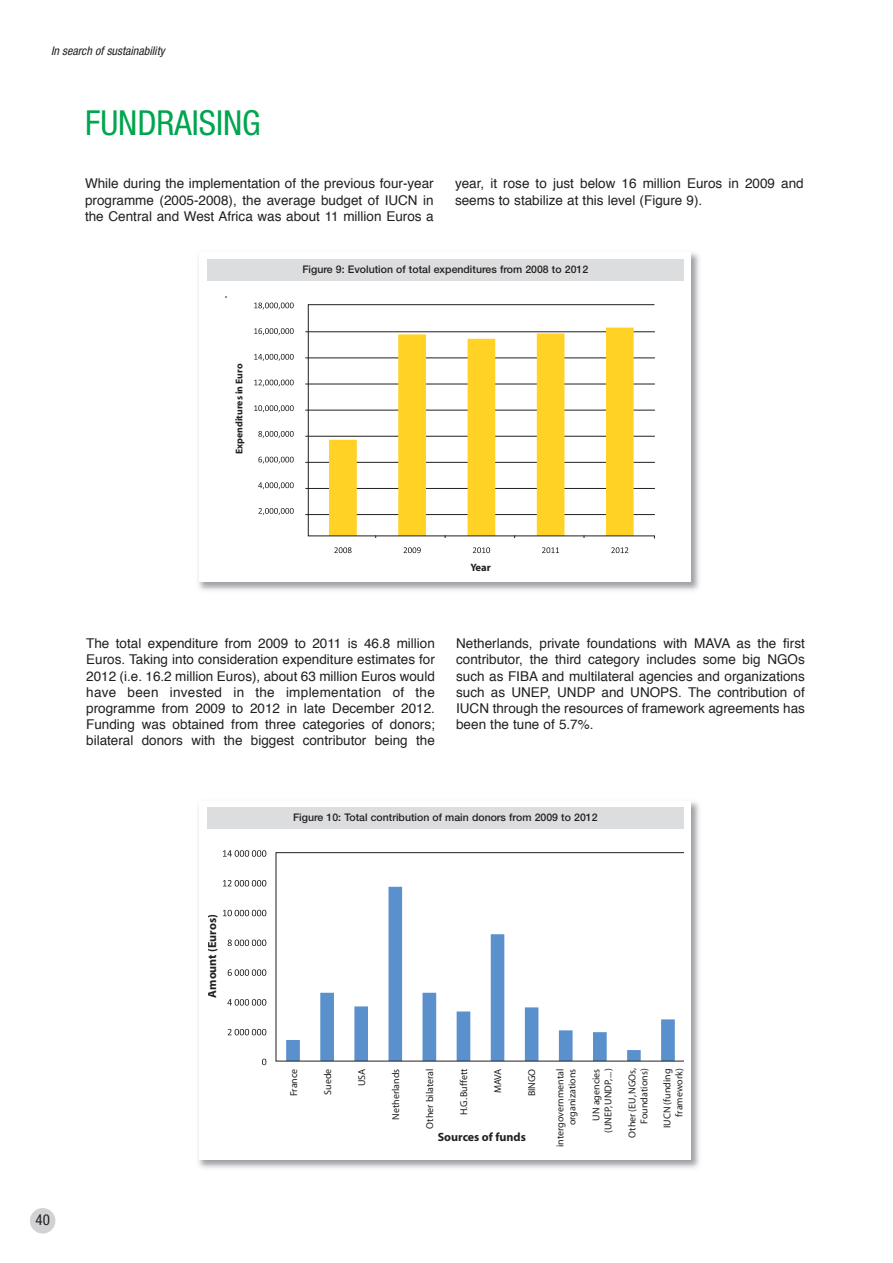
<style>
.page{position:relative;width:893px;height:1263px;background:#fff}
.page>*{position:absolute;margin:0;border:0;box-sizing:border-box;transform-origin:0 0}
.t1{font:condensed 34.5px "Helvetica Neue";color:#00a54f}
.t2{font:condensed 15px "Helvetica Neue";color:#231f20}
.t3{font:13.5px/16.2px "Helvetica";color:#231f20;text-align:justify}
.t4{font:700 12px "Myriad";color:#231f20}
.t5{font:italic condensed 12px "Helvetica Neue";color:#231f20}
.t6{font:700 10.65px "Myriad";color:#231f20}
.t7{font:500 10.5px "Helvetica Neue";color:#231f20}
.t8{font:10.05px/12px "Myriad";color:#231f20;text-align:right}
.t9{font:700 9.75px "Myriad";color:#231f20}
</style>
<div class="page">
<img style="left:198px;top:252px;width:501px;height:339px">
<div style="left:199px;top:252px;width:492px;height:330px;background:#fff"></div>
<hr style="left:305px;top:331px;width:350px;height:1px;background:#231f20">
<hr style="left:305px;top:357px;width:350px;height:1px;background:#231f20">
<hr style="left:305px;top:384px;width:350px;height:1px;background:#231f20">
<hr style="left:305px;top:410px;width:350px;height:1px;background:#231f20">
<hr style="left:305px;top:436px;width:350px;height:1px;background:#231f20">
<hr style="left:305px;top:462px;width:350px;height:1px;background:#231f20">
<hr style="left:305px;top:488px;width:350px;height:1px;background:#231f20">
<hr style="left:305px;top:514px;width:350px;height:1px;background:#231f20">
<svg style="left:307px;top:304px;width:348px;height:235px"></svg>
<svg style="left:258px;top:508px;width:36px;height:7px"></svg>
<svg style="left:258px;top:482px;width:36px;height:7px"></svg>
<svg style="left:258px;top:457px;width:36px;height:7px"></svg>
<svg style="left:258px;top:431px;width:36px;height:7px"></svg>
<svg style="left:254px;top:405px;width:40px;height:7px"></svg>
<svg style="left:254px;top:380px;width:40px;height:7px"></svg>
<svg style="left:254px;top:354px;width:40px;height:7px"></svg>
<svg style="left:254px;top:328px;width:40px;height:7px"></svg>
<svg style="left:254px;top:303px;width:40px;height:6px"></svg>
<svg style="left:334px;top:547px;width:18px;height:6px"></svg>
<svg style="left:404px;top:547px;width:17px;height:6px"></svg>
<svg style="left:473px;top:547px;width:17px;height:6px"></svg>
<svg style="left:542px;top:547px;width:17px;height:6px"></svg>
<svg style="left:611px;top:547px;width:17px;height:6px"></svg>
<div style="left:207px;top:260px;width:477px;height:21px;background:#dcdddf"></div>
<img style="left:198px;top:801px;width:501px;height:367px">
<div style="left:199px;top:801px;width:492px;height:358px;background:#fff"></div>
<svg style="left:275px;top:852px;width:408px;height:209px"></svg>
<svg style="left:262px;top:1059px;width:4px;height:6px"></svg>
<svg style="left:228px;top:1029px;width:38px;height:6px"></svg>
<svg style="left:227px;top:999px;width:39px;height:7px"></svg>
<svg style="left:228px;top:969px;width:38px;height:7px"></svg>
<svg style="left:228px;top:939px;width:38px;height:7px"></svg>
<svg style="left:223px;top:910px;width:43px;height:6px"></svg>
<svg style="left:223px;top:880px;width:43px;height:6px"></svg>
<svg style="left:223px;top:850px;width:43px;height:7px"></svg>
<div style="left:207px;top:808px;width:477px;height:21px;background:#dcdddf"></div>
<div style="left:30px;top:1208px;width:25px;height:25px;background:#d1d2d4;border-radius:50%"></div>
<p class="t5" style="left:51px;top:46px;width:115px">In search of sustainability</p>
<h1 class="t1" style="left:85px;top:110px;width:177px">FUNDRAISING</h1>
<p class="t3" style="left:85px;top:177px;width:350px">While during the implementation of the previous four-year programme (2005-2008), the average budget of IUCN in the Central and West Africa was about 11 million Euros a</p>
<p class="t3" style="left:455px;top:177px;width:350px">year, it rose to just below 16 million Euros in 2009 and seems to stabilize at this level (Figure 9).</p>
<p class="t9" style="left:235px;top:454px;width:92px;rotate:-90deg">Expenditures in Euro</p>
<p class="t7" style="left:302px;top:266px;width:287px">Figure 9: Evolution of total expenditures from 2008 to 2012</p>
<p class="t6" style="left:470px;top:564px;width:22px">Year</p>
<p class="t3" style="left:86px;top:636px;width:350px">The total expenditure from 2009 to 2011 is 46.8 million Euros. Taking into consideration expenditure estimates for 2012 (i.e. 16.2 million Euros), about 63 million Euros would have been invested in the implementation of the programme from 2009 to 2012 in late December 2012.<br>Funding was obtained from three categories of donors; bilateral donors with the biggest contributor being the</p>
<p class="t3" style="left:456px;top:636px;width:350px">Netherlands, private foundations with MAVA as the first contributor, the third category includes some big NGOs such as FIBA and multilateral agencies and organizations such as UNEP, UNDP and UNOPS. The contribution of IUCN through the resources of framework agreements has been the tune of 5.7%.</p>
<p class="t2" style="left:35px;top:1214px;width:16px">40</p>
<p class="t4" style="left:208px;top:997px;width:85px;rotate:-90deg">Amount (Euros)</p>
<p class="t7" style="left:293px;top:814px;width:306px">Figure 10: Total contribution of main donors from 2009 to 2012</p>
<p class="t8" style="left:289px;top:1096px;width:29px;rotate:-90deg">France</p>
<p class="t8" style="left:323px;top:1095px;width:28px;rotate:-90deg">Suede</p>
<p class="t8" style="left:357px;top:1086px;width:19px;rotate:-90deg">USA</p>
<p class="t8" style="left:391px;top:1120px;width:53px;rotate:-90deg">Netherlands</p>
<p class="t8" style="left:425px;top:1129px;width:62px;rotate:-90deg">Other bilateral</p>
<p class="t8" style="left:459px;top:1115px;width:48px;rotate:-90deg">H.G. Buffett</p>
<p class="t8" style="left:493px;top:1093px;width:26px;rotate:-90deg">MAVA</p>
<p class="t8" style="left:527px;top:1096px;width:29px;rotate:-90deg">BINGO</p>
<p class="t8" style="left:555px;top:1147px;width:80px;rotate:-90deg">intergovernmental organizations</p>
<p class="t8" style="left:591px;top:1133px;width:66px;rotate:-90deg">UN agencies (UNEP, UNDP, ...)</p>
<p class="t8" style="left:627px;top:1138px;width:71px;rotate:-90deg">Other (EU, NGOs,<br>Foundations)</p>
<p class="t8" style="left:662px;top:1128px;width:61px;rotate:-90deg">IUCN (funding framework)</p>
<p class="t4" style="left:438px;top:1132px;width:90px">Sources of funds</p>
</div>
